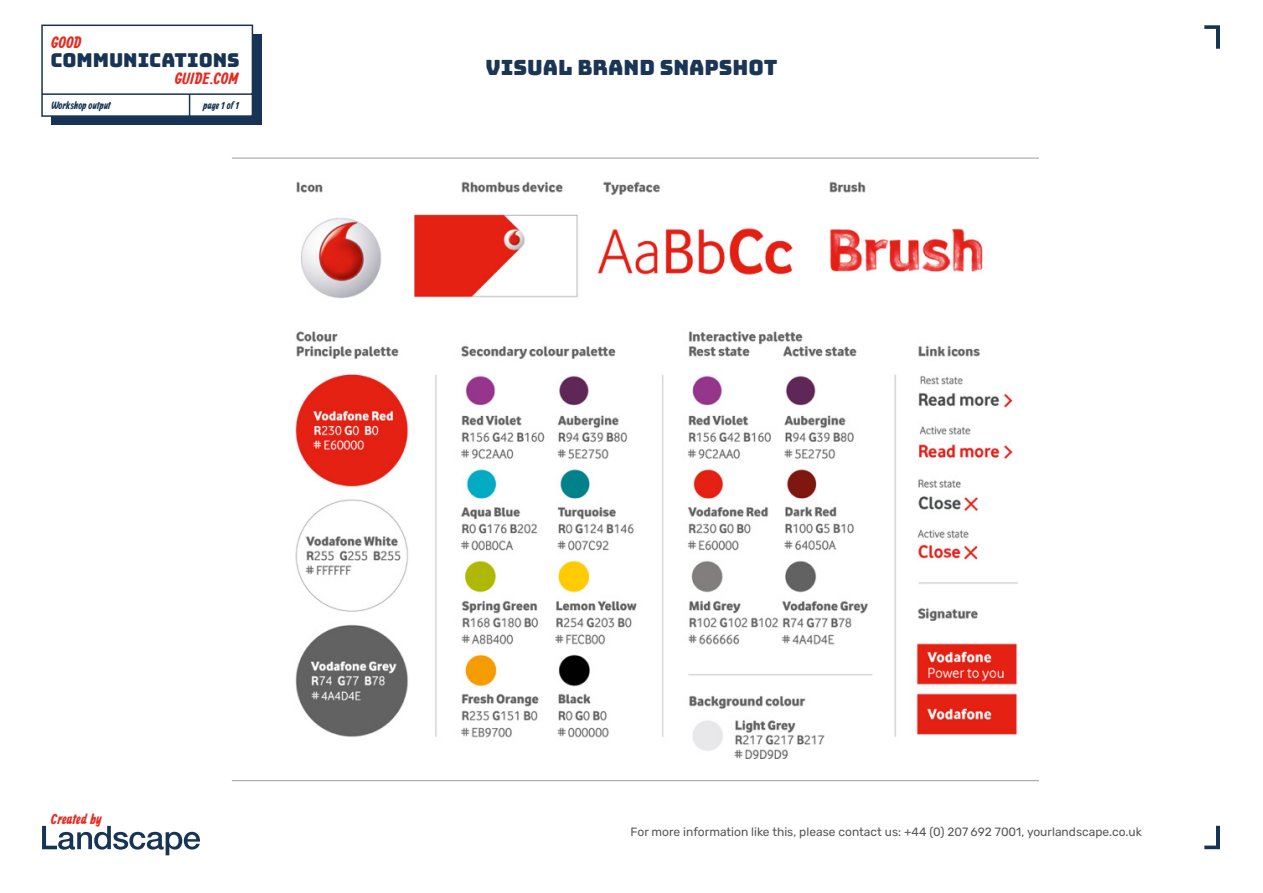
<style>
.page{position:relative;width:1263px;height:893px;background:#fff}
.page>*{position:absolute;margin:0;border:0;box-sizing:border-box;transform-origin:0 0}
.t1{font:21px "Bungee";color:#1b3555}
.t2{font:19.2px "Bungee";color:#183455}
.t3{font:700 16.2px "Allan";letter-spacing:.02em;color:#e52a21}
.t4{font:700 14.25px "Allan";color:#e52a21}
.t5{font:12px "Rubik";color:#575756}
.t6{font:700 10.5px "Allan";color:#183455}
</style>
<div class="page">
<div style="left:51px;top:34px;width:211px;height:91px;background:#173355"></div>
<svg style="left:41px;top:24px;width:213px;height:93px;background:#eff1f3"></svg>
<svg style="left:42px;top:826px;width:158px;height:29px"></svg>
<svg style="left:1204px;top:826px;width:16px;height:23px"></svg>
<svg style="left:1204px;top:25px;width:16px;height:24px"></svg>
<img style="left:295px;top:181px;width:722px;height:578px">
<hr style="left:232px;top:158px;width:807px;height:1px;background:#9d9d9c">
<hr style="left:232px;top:780px;width:807px;height:1px;background:#9d9d9c">
<h3 class="t3" style="left:52px;top:33px;width:31px">GOOD</h3>
<h2 class="t2" style="left:50px;top:49px;width:191px">COMMUNICATIONS</h2>
<p class="t6" style="left:51px;top:99px;width:61px">Workshop output</p>
<h3 class="t3" style="left:175px;top:69px;width:65px">GUIDE.COM</h3>
<p class="t6" style="left:203px;top:99px;width:37px">page 1 of 1</p>
<h1 class="t1" style="left:486px;top:56px;width:294px">VISUAL BRAND SNAPSHOT</h1>
<p class="t4" style="left:51px;top:811px;width:52px">Created by</p>
<p class="t5" style="left:631px;top:825px;width:513px">For more information like this, please contact us: +44 (0) 207 692 7001, yourlandscape.co.uk</p>
</div>
